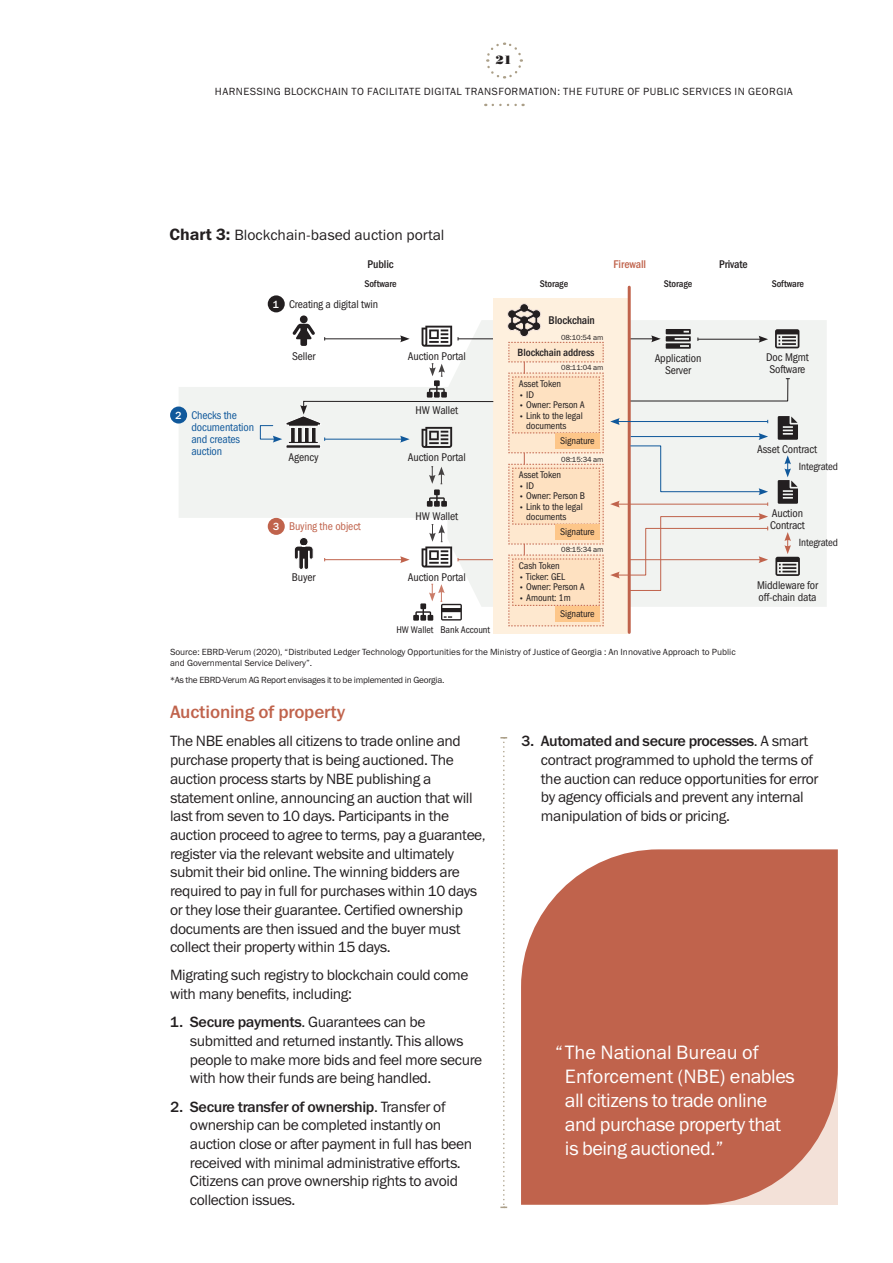
<style>
.page{position:relative;width:893px;height:1263px;background:#fff}
.page>*{position:absolute;margin:0;border:0;box-sizing:border-box;transform-origin:0 0}
.t1{font:19.5px/24px "Franklin Gothic Book ITC";letter-spacing:-.025em;color:#fff}
.t2{font:18px "Franklin Gothic Medium ITC";letter-spacing:-.01em;color:#c0634c}
.t3{font:15px/18.8px "Franklin Gothic Book ITC";letter-spacing:-.025em;color:#231f20}
.t4{font:15px "Franklin Gothic Medium ITC";letter-spacing:-.025em;color:#231f20}
.t5{font:15px "Franklin Gothic Book ITC";color:#231f20}
.t6{font:12px "Bodoni Poster";color:#231f20}
.t7{font:11.25px/12px "Franklin Gothic Book Cond ITC";letter-spacing:-.01em;color:#231f20}
.t8{font:11.25px/12px "Franklin Gothic Book Cond ITC";letter-spacing:-.01em;color:#10589b}
.t9{font:11.25px "Franklin Gothic Medi Cond ITC";letter-spacing:-.01em;color:#231f20}
.t10{font:11.25px "Franklin Gothic Book Cond ITC";letter-spacing:-.01em;color:#c0634c}
.t11{font:11.25px "Franklin Gothic Medi Cond ITC";letter-spacing:-.01em;color:#c0634c}
.t12{font:10.5px "Franklin Gothic Book ITC";letter-spacing:.04em;color:#231f20}
.t13{font:10.5px "Franklin Gothic Book Cond ITC";letter-spacing:-.01em;color:#231f20}
.t14{font:10.5px "Franklin Gothic Medi Cond ITC";letter-spacing:-.01em;color:#231f20}
.t15{font:9.75px/10.5px "Franklin Gothic Book Cond ITC";letter-spacing:-.01em;color:#231f20}
.t16{font:9.75px "Franklin Gothic Medi Cond ITC";letter-spacing:-.01em;color:#231f20}
.t17{font:9px/10.8px "Franklin Gothic Book ITC";color:#231f20}
.t18{font:9px "Franklin Gothic Book ITC";letter-spacing:-.025em;color:#231f20}
.t19{font:7.5px "Franklin Gothic Book ITC";letter-spacing:-.01em;color:#231f20}
.s1{font-family:"Franklin Gothic Demi ITC";font-size:16.5px}
.s2{font-family:"Franklin Gothic Medium ITC";font-size:10.5px;color:#fff}
.s3{font-size:7.5px}
.s4{font-family:"Franklin Gothic Book ITC"}
</style>
<div class="page">
<svg style="left:179px;top:320px;width:648px;height:287px;fill:#f1f3f1"></svg>
<hr style="left:458px;top:559px;width:303px;height:1px;background:#c0634c">
<hr style="left:458px;top:338px;width:196px;height:1px;background:#231f20">
<svg style="left:493px;top:104px;width:31px;height:2px"></svg>
<svg style="left:486px;top:42px;width:37px;height:37px"></svg>
<svg style="left:500px;top:737px;width:7px;height:471px"></svg>
<svg style="left:521px;top:849px;width:317px;height:356px;background:#c46d58"></svg>
<div style="left:493px;top:299px;width:135px;height:335px;background:#fef0de"></div>
<hr style="left:698px;top:339px;width:63px;height:1px;background:#231f20">
<svg style="left:759px;top:336px;width:9px;height:7px"></svg>
<svg style="left:651px;top:329px;width:40px;height:20px"></svg>
<svg style="left:775px;top:329px;width:24px;height:19px"></svg>
<div style="left:294px;top:325px;width:34px;height:18px;background:#fff"></div>
<div style="left:268px;top:295px;width:17px;height:17px;background:#231f20;border-radius:50%"></div>
<svg style="left:422px;top:326px;width:30px;height:21px"></svg>
<hr style="left:325px;top:338px;width:78px;height:1px;background:#231f20">
<svg style="left:400px;top:335px;width:10px;height:7px"></svg>
<hr style="left:325px;top:559px;width:78px;height:1px;background:#c0634c">
<svg style="left:400px;top:556px;width:10px;height:7px"></svg>
<div style="left:268px;top:518px;width:17px;height:17px;background:#c0634c;border-radius:50%"></div>
<div style="left:170px;top:406px;width:17px;height:17px;background:#10589b;border-radius:50%"></div>
<svg style="left:260px;top:363px;width:234px;height:86px"></svg>
<svg style="left:427px;top:466px;width:20px;height:41px"></svg>
<svg style="left:422px;top:524px;width:30px;height:43px"></svg>
<svg style="left:413px;top:584px;width:49px;height:37px"></svg>
<svg style="left:631px;top:378px;width:158px;height:24px"></svg>
<hr style="left:628px;top:287px;width:3px;height:345px;background:#c0634c">
<svg style="left:778px;top:416px;width:20px;height:24px"></svg>
<hr style="left:617px;top:421px;width:151px;height:1px;background:#10589b">
<svg style="left:610px;top:418px;width:10px;height:7px"></svg>
<svg style="left:610px;top:501px;width:158px;height:90px"></svg>
<svg style="left:778px;top:455px;width:20px;height:49px"></svg>
<svg style="left:775px;top:532px;width:25px;height:44px"></svg>
<svg style="left:507px;top:304px;width:97px;height:323px"></svg>
<svg style="left:293px;top:315px;width:22px;height:31px"></svg>
<svg style="left:294px;top:537px;width:20px;height:33px"></svg>
<svg style="left:630px;top:433px;width:138px;height:62px"></svg>
<p class="t6" style="left:496px;top:53px;width:18px">21</p>
<p class="t12" style="left:215px;top:85px;width:579px">HARNESSING BLOCKCHAIN TO FACILITATE DIGITAL TRANSFORMATION: THE FUTURE OF PUBLIC SERVICES IN GEORGIA</p>
<p class="t5" style="left:169px;top:226px;width:276px"><span class="s1">Chart 3:</span> Blockchain-based auction portal</p>
<p class="t9" style="left:368px;top:258px;width:28px">Public</p>
<p class="t11" style="left:614px;top:258px;width:34px">Firewall</p>
<p class="t9" style="left:719px;top:258px;width:30px">Private</p>
<p class="t16" style="left:664px;top:278px;width:30px">Storage</p>
<p class="t16" style="left:772px;top:278px;width:34px">Software</p>
<p class="t16" style="left:364px;top:278px;width:34px">Software</p>
<p class="t16" style="left:540px;top:278px;width:30px">Storage</p>
<p class="t8" style="left:191px;top:409px;width:64px;text-indent:-16px"><span class="s2">2</span> Checks the documentation and creates auction</p>
<p class="t7" style="left:273px;top:298px;width:107px"><span class="s2">1</span> Creating a digital twin</p>
<p class="t7" style="left:292px;top:350px;width:25px">Seller</p>
<p class="t7" style="left:408px;top:350px;width:59px">Auction Portal</p>
<p class="t7" style="left:416px;top:404px;width:44px">HW Wallet</p>
<p class="t7" style="left:289px;top:451px;width:32px">Agency</p>
<p class="t7" style="left:408px;top:451px;width:59px">Auction Portal</p>
<p class="t10" style="left:273px;top:520px;width:90px"><span class="s2">3</span> Buying the object</p>
<p class="t7" style="left:292px;top:571px;width:25px">Buyer</p>
<p class="t7" style="left:416px;top:510px;width:44px">HW Wallet</p>
<p class="t7" style="left:408px;top:571px;width:59px">Auction Portal</p>
<p class="t15" style="left:396px;top:624px;width:95px">HW Wallet Bank Account</p>
<p class="t9" style="left:548px;top:314px;width:48px">Blockchain</p>
<p class="t19" style="left:561px;top:332px;width:44px">08:10:54 am</p>
<p class="t14" style="left:518px;top:346px;width:78px">Blockchain address</p>
<p class="t19" style="left:561px;top:363px;width:44px">08:11:04 am</p>
<p class="t15" style="left:519px;top:379px;width:44px">Asset Token</p>
<p class="t15" style="left:519px;top:389px;width:17px"><span class="s3">•</span> ID</p>
<p class="t15" style="left:519px;top:400px;width:68px"><span class="s3">•</span> Owner: Person A</p>
<p class="t15" style="left:526px;top:410px;width:58px;text-indent:-7px"><span class="s3">•</span> Link to the legal documents</p>
<p class="t15" style="left:560px;top:436px;width:36px">Signature</p>
<p class="t19" style="left:561px;top:454px;width:44px">08:15:34 am</p>
<p class="t15" style="left:519px;top:470px;width:44px">Asset Token</p>
<p class="t15" style="left:519px;top:480px;width:17px"><span class="s3">•</span> ID</p>
<p class="t15" style="left:519px;top:491px;width:68px"><span class="s3">•</span> Owner: Person B</p>
<p class="t15" style="left:526px;top:501px;width:58px;text-indent:-7px"><span class="s3">•</span> Link to the legal documents</p>
<p class="t15" style="left:560px;top:527px;width:36px">Signature</p>
<p class="t19" style="left:561px;top:545px;width:44px">08:15:34 am</p>
<p class="t15" style="left:519px;top:561px;width:42px">Cash Token</p>
<p class="t15" style="left:519px;top:571px;width:48px"><span class="s3">•</span> Ticker: GEL</p>
<p class="t15" style="left:519px;top:582px;width:68px"><span class="s3">•</span> Owner: Person A</p>
<p class="t15" style="left:560px;top:589px;width:36px;line-height:15.9px;text-indent:-41px"><span class="s3">•</span> Amount: 1m<br>Signature</p>
<p class="t7" style="left:655px;top:352px;width:48px;text-align:center">Application<br>Server</p>
<p class="t17" style="left:170px;top:646px;width:567px">Source: EBRD-Verum (2020), “Distributed Ledger Technology Opportunities for the Ministry of Justice of Georgia : An Innovative Approach to Public and Governmental Service Delivery”.</p>
<p class="t18" style="left:170px;top:675px;width:276px">*As the EBRD-Verum AG Report envisages it to be implemented in Georgia.</p>
<p class="t7" style="left:766px;top:352px;width:44px">Doc Mgmt<br>Software</p>
<p class="t7" style="left:757px;top:443px;width:61px">Asset Contract</p>
<p class="t13" style="left:799px;top:461px;width:41px">Integrated</p>
<p class="t7" style="left:770px;top:507px;width:36px">Auction<br>Contract</p>
<p class="t13" style="left:799px;top:536px;width:41px">Integrated</p>
<p class="t7" style="left:757px;top:579px;width:63px">Middleware for off-chain data</p>
<p class="t2" style="left:170px;top:701px;width:177px">Auctioning of property</p>
<p class="t3" style="left:170px;top:731px;width:317px">The NBE enables all citizens to trade online and purchase property that is being auctioned. The auction process starts by NBE publishing a statement online, announcing an auction that will last from seven to 10 days. Participants in the auction proceed to agree to terms, pay a guarantee, register via the relevant website and ultimately submit their bid online. The winning bidders are required to pay in full for purchases within 10 days or they lose their guarantee. Certified ownership documents are then issued and the buyer must collect their property within 15 days.</p>
<p class="t3" style="left:170px;top:965px;width:300px">Migrating such registry to blockchain could come with many benefits, including:</p>
<p class="t4" style="left:170px;top:1013px;width:257px">1. Secure payments<span class="s4">. Guarantees can be</span></p>
<p class="t3" style="left:190px;top:1031px;width:294px">submitted and returned instantly. This allows people to make more bids and feel more secure with how their funds are being handled.</p>
<p class="t4" style="left:170px;top:1097px;width:277px">2. Secure transfer of ownership<span class="s4">. Transfer of</span></p>
<p class="t3" style="left:190px;top:1115px;width:284px">ownership can be completed instantly on auction close or after payment in full has been received with minimal administrative efforts.<br>Citizens can prove ownership rights to avoid collection issues.</p>
<p class="t4" style="left:521px;top:732px;width:289px">3. Automated and secure processes<span class="s4">. A smart</span></p>
<p class="t3" style="left:541px;top:750px;width:279px">contract programmed to uphold the terms of the auction can reduce opportunities for error by agency officials and prevent any internal manipulation of bids or pricing.</p>
<h1 class="t1" style="left:565px;top:1040px;width:231px;text-indent:-10px">“The National Bureau of<br>Enforcement (NBE) enables all citizens to trade online and purchase property that is being auctioned.”</h1>
</div>
